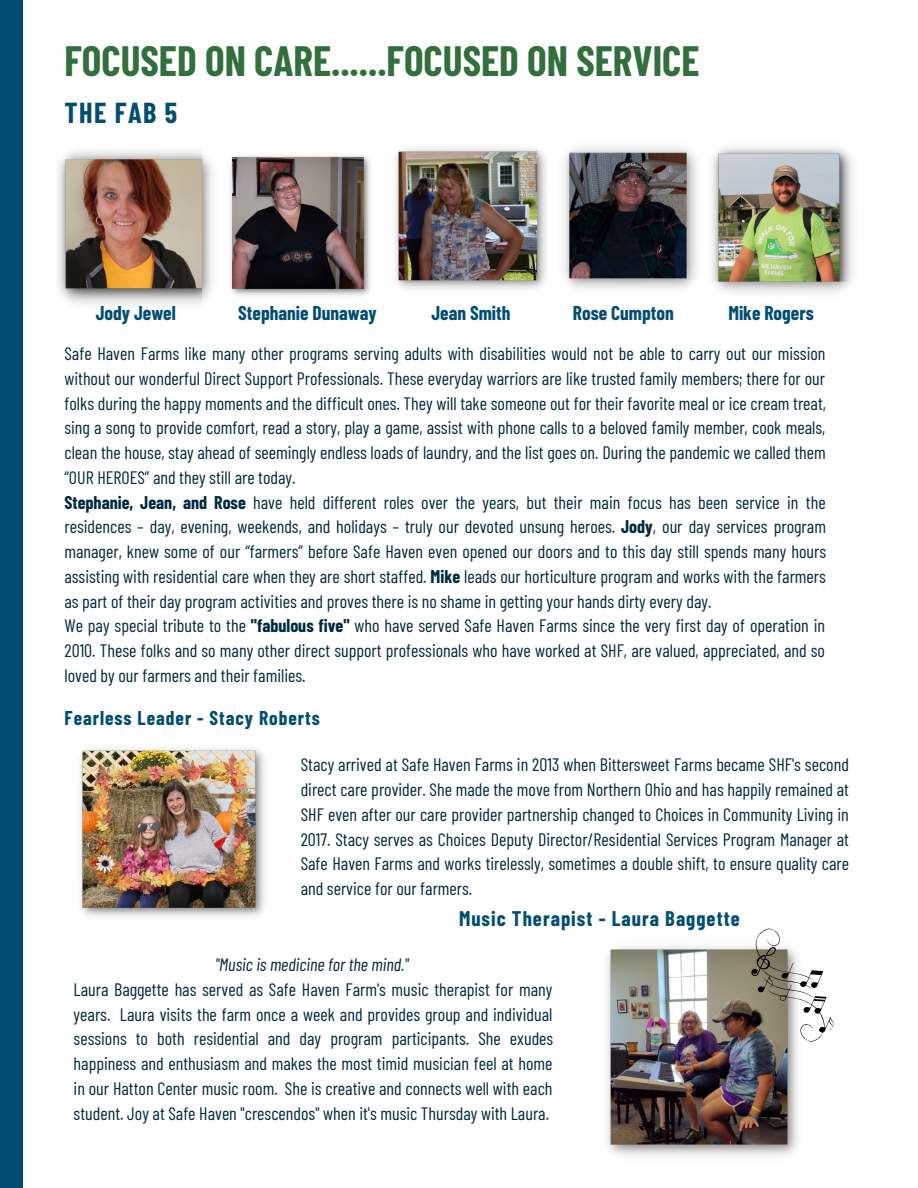
<style>
.page{position:relative;width:918px;height:1188px;background:#fff}
.page>*{position:absolute;margin:0;border:0;box-sizing:border-box;transform-origin:0 0}
.t1{font:700 41.4px "Barlow Condensed";color:#31703c}
.t2{font:700 28.2px "Barlow Condensed";letter-spacing:.05em;color:#024e72}
.t3{font:700 20.7px "Barlow Condensed";letter-spacing:.05em;color:#024e72}
.t4{font:700 19.5px "Barlow Condensed";color:#024e72}
.t5{font:700 19.5px "Barlow Condensed";letter-spacing:.05em;color:#024e72}
.t6{font:18px/24.8px "Barlow Condensed";color:#022a3d;text-align:justify}
.t7{font:italic 18px "Barlow Condensed";color:#022a3d}
.s1{font-weight:700}
</style>
<div class="page">
<img style="left:230px;top:155px;width:141px;height:141px">
<img style="left:563px;top:147px;width:134px;height:142px">
<img style="left:395px;top:148px;width:151px;height:141px">
<img style="left:80px;top:748px;width:185px;height:169px">
<img style="left:711px;top:146px;width:142px;height:147px">
<img style="left:607px;top:946px;width:191px;height:210px">
<svg style="left:747px;top:928px;width:87px;height:118px"></svg>
<img style="left:58px;top:150px;width:155px;height:155px">
<div style="left:0;top:0;width:23px;height:1188px;background:#024e72"></div>
<p class="t1" style="left:64px;top:34px;width:637px">FOCUSED ON CARE......FOCUSED ON SERVICE</p>
<p class="t2" style="left:64px;top:95px;width:114px">THE FAB 5</p>
<p class="t4" style="left:96px;top:301px;width:82px">Jody Jewel</p>
<p class="t4" style="left:238px;top:301px;width:140px">Stephanie Dunaway</p>
<p class="t4" style="left:431px;top:301px;width:81px">Jean Smith</p>
<p class="t4" style="left:573px;top:301px;width:102px">Rose Cumpton</p>
<p class="t4" style="left:728px;top:301px;width:87px">Mike Rogers</p>
<p class="t6" style="left:64px;top:341px;width:763px">Safe Haven Farms like many other programs serving adults with disabilities would not be able to carry out our mission without our wonderful Direct Support Professionals. These everyday warriors are like trusted family members; there for our folks during the happy moments and the difficult ones. They will take someone out for their favorite meal or ice cream treat, sing a song to provide comfort, read a story, play a game, assist with phone calls to a beloved family member, cook meals, clean the house, stay ahead of seemingly endless loads of laundry, and the list goes on. During the pandemic we called them “OUR HEROES” and they still are today.</p>
<p class="t6" style="left:64px;top:489px;width:763px"><span class="s1">Stephanie, Jean, and Rose</span> have held different roles over the years, but their main focus has been service in the residences – day, evening, weekends, and holidays – truly our devoted unsung heroes. <span class="s1">Jody</span>, our day services program manager, knew some of our “farmers” before Safe Haven even opened our doors and to this day still spends many hours assisting with residential care when they are short staffed. <span class="s1">Mike</span> leads our horticulture program and works with the farmers as part of their day program activities and proves there is no shame in getting your hands dirty every day.</p>
<p class="t6" style="left:64px;top:613px;width:762px">We pay special tribute to the <span class="s1">"fabulous five"</span> who have served Safe Haven Farms since the very first day of operation in 2010. These folks and so many other direct support professionals who have worked at SHF, are valued, appreciated, and so loved by our farmers and their families.</p>
<p class="t5" style="left:64px;top:705px;width:257px">Fearless Leader - Stacy Roberts</p>
<p class="t6" style="left:301px;top:752px;width:550px">Stacy arrived at Safe Haven Farms in 2013 when Bittersweet Farms became SHF's second direct care provider. She made the move from Northern Ohio and has happily remained at SHF even after our care provider partnership changed to Choices in Community Living in 2017. Stacy serves as Choices Deputy Director/Residential Services Program Manager at Safe Haven Farms and works tirelessly, sometimes a double shift, to ensure quality care and service for our farmers.</p>
<p class="t3" style="left:459px;top:905px;width:282px">Music Therapist - Laura Baggette</p>
<p class="t7" style="left:215px;top:953px;width:195px">"Music is medicine for the mind."</p>
<p class="t6" style="left:74px;top:976px;width:481px">Laura Baggette has served as Safe Haven Farm's music therapist for many years. Laura visits the farm once a week and provides group and individual sessions to both residential and day program participants. She exudes happiness and enthusiasm and makes the most timid musician feel at home in our Hatton Center music room. She is creative and connects well with each student. Joy at Safe Haven "crescendos" when it's music Thursday with Laura.</p>
</div>
